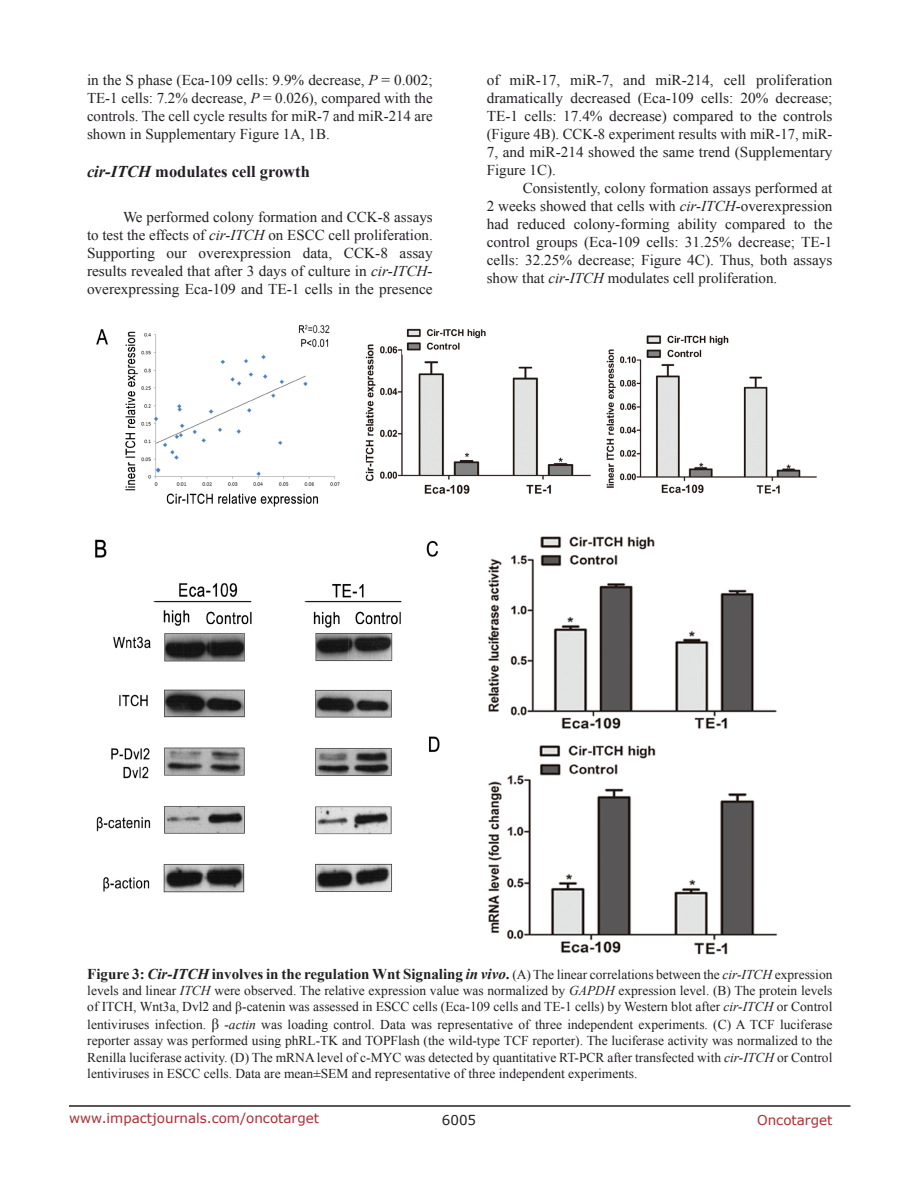
<style>
.page{position:relative;width:918px;height:1188px;background:#fff}
.page>*{position:absolute;margin:0;border:0;box-sizing:border-box;transform-origin:0 0}
.SubHeading{font:700 16.5px "Times New Roman";color:#221f22}
.BodyText{font:15px/18px "Times New Roman";color:#221f22;text-align:justify}
.FigureText{font:700 15px "Times New Roman";color:#221f22}
.FigureText-2{font:13.5px/16.2px "Times New Roman";color:#221f22}
.t1{font:13.5px "Verdana";color:#ac2b31}
.t2{font:13.5px "Verdana";color:#221f22}
.s1{font-style:italic}
.s2{font-weight:400;font-size:13.5px}
.s3{font-weight:400;font-style:italic;font-size:13.5px}
.s4{font-size:15px}
</style>
<div class="page">
<hr style="left:69px;top:1105px;width:781px;height:2px;background:#231f20">
<img style="left:95px;top:324px;width:722px;height:631px">
<p class="BodyText" style="left:87px;top:71px;width:347px">in the S phase (Eca-109 cells: 9.9% decrease, <span class="s1">P</span> = 0.002; TE-1 cells: 7.2% decrease, <span class="s1">P</span> = 0.026), compared with the controls. The cell cycle results for miR-7 and miR-214 are shown in Supplementary Figure 1A, 1B.</p>
<p class="SubHeading" style="left:87px;top:160px;width:224px"><span class="s1">cir-ITCH</span> modulates cell growth</p>
<p class="BodyText" style="left:87px;top:208px;width:347px;text-indent:36px">We performed colony formation and CCK-8 assays to test the effects of <span class="s1">cir-ITCH</span> on ESCC cell proliferation.<br>Supporting our overexpression data, CCK-8 assay results revealed that after 3 days of culture in <span class="s1">cir-ITCH&shy;</span>overexpressing Eca-109 and TE-1 cells in the presence</p>
<p class="BodyText" style="left:487px;top:71px;width:347px">of miR-17, miR-7, and miR-214, cell proliferation dramatically decreased (Eca-109 cells: 20% decrease; TE-1 cells: 17.4% decrease) compared to the controls (Figure 4B). CCK-8 experiment results with miR-17, miR-7, and miR-214 showed the same trend (Supplementary Figure 1C).</p>
<p class="BodyText" style="left:487px;top:179px;width:347px;text-indent:36px">Consistently, colony formation assays performed at 2 weeks showed that cells with <span class="s1">cir-ITCH-</span>overexpression had reduced colony-forming ability compared to the control groups (Eca-109 cells: 31.25% decrease; TE-1 cells: 32.25% decrease; Figure 4C). Thus, both assays show that <span class="s1">cir-ITCH</span> modulates cell proliferation.</p>
<p class="FigureText" style="left:87px;top:963px;width:747px">Figure 3: <span class="s1">Cir-ITCH</span> involves in the regulation Wnt Signaling <span class="s1">in vivo</span>. <span class="s2">(A) The linear correlations between the</span> <span class="s3">cir-ITCH</span> <span class="s2">expression</span></p>
<p class="FigureText-2" style="left:87px;top:982px;width:747px">levels and linear <span class="s1">ITCH</span> were observed. The relative expression value was normalized by <span class="s1">GAPDH</span> expression level. (B) The protein levels of ITCH, Wnt3a, Dvl2 and β-catenin was assessed in ESCC cells (Eca-109 cells and TE-1 cells) by Western blot after <span class="s1">cir-ITCH</span> or Control</p>
<p class="FigureText-2" style="left:87px;top:1016px;width:747px;text-align:justify">lentiviruses infection. <span class="s4">β</span> <span class="s1">-actin</span> was loading control. Data was representative of three independent experiments. (C) A TCF luciferase reporter assay was performed using phRL-TK and TOPFlash (the wild-type TCF reporter). The luciferase activity was normalized to the Renilla luciferase activity. (D) The mRNA level of c-MYC was detected by quantitative RT-PCR after transfected with <span class="s1">cir-ITCH</span> or Control lentiviruses in ESCC cells. Data are mean±SEM and representative of three independent experiments.</p>
<p class="t1" style="left:69px;top:1109px;width:252px">www.impactjournals.com/oncotarget</p>
<p class="t2" style="left:442px;top:1111px;width:36px">6005</p>
<p class="t1" style="left:757px;top:1111px;width:77px">Oncotarget</p>
</div>
